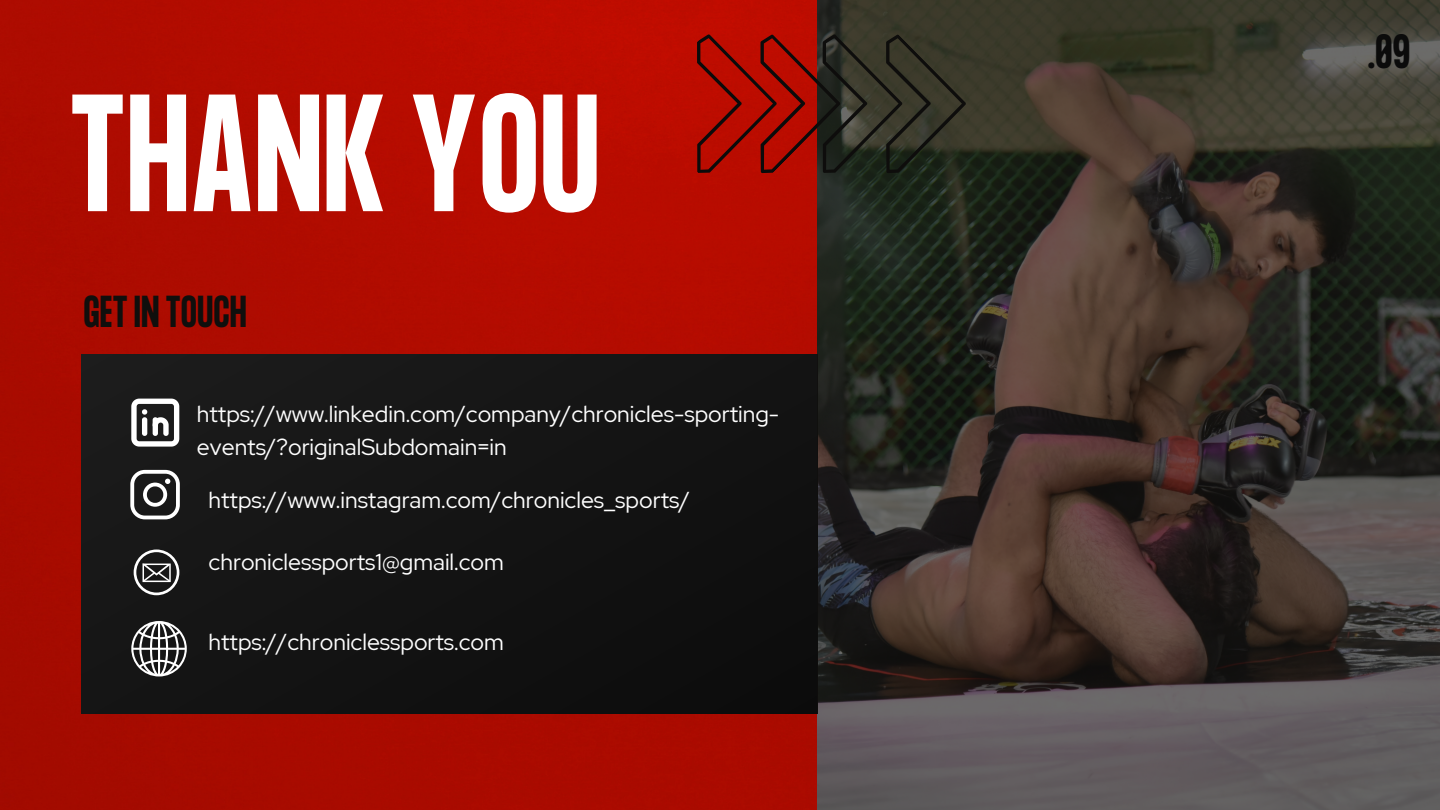
<style>
.page{position:relative;width:1440px;height:810px;background:#fff}
.page>*{position:absolute;margin:0;border:0;box-sizing:border-box;transform-origin:0 0}
.t1{font:700 145.8px "Formula Condensed";color:#fff}
.t2{font:700 42px "Formula Condensed";color:#0b0b0b}
.t3{font:700 39.1px "Formula Condensed";color:#100f0d}
.t4{font:23px/33.8px "Red Hat Display";color:#fff}
</style>
<div class="page">
<img style="left:0;top:0;width:817px;height:810px">
<div style="left:81px;top:355px;width:736px;height:359px;background:#141414"></div>
<svg style="left:632px;top:0;width:185px;height:210px;background:#b00b00"></svg>
<svg style="left:130px;top:470px;width:50px;height:49px"></svg>
<svg style="left:131px;top:399px;width:48px;height:48px"></svg>
<svg style="left:134px;top:550px;width:45px;height:45px"></svg>
<svg style="left:131px;top:621px;width:56px;height:56px"></svg>
<svg style="left:817px;top:0;width:623px;height:810px;background:#3e3731"></svg>
<p class="t1" style="left:69px;top:80px;width:533px">THANK YOU</p>
<p class="t3" style="left:83px;top:292px;width:165px">GETIN TOUCH</p>
<p class="t4" style="left:197px;top:397px;width:584px">https://www.linkedin.com/company/chronicles-sporting&shy;events/?originalSubdomain=in</p>
<p class="t4" style="left:209px;top:483px;width:483px">https://www.instagram.com/chronicles_sports/</p>
<p class="t4" style="left:209px;top:545px;width:297px">chroniclessports1@gmail.com</p>
<p class="t4" style="left:209px;top:625px;width:297px">https://chroniclessports.com</p>
<p class="t2" style="left:1368px;top:31px;width:44px">.09</p>
</div>
